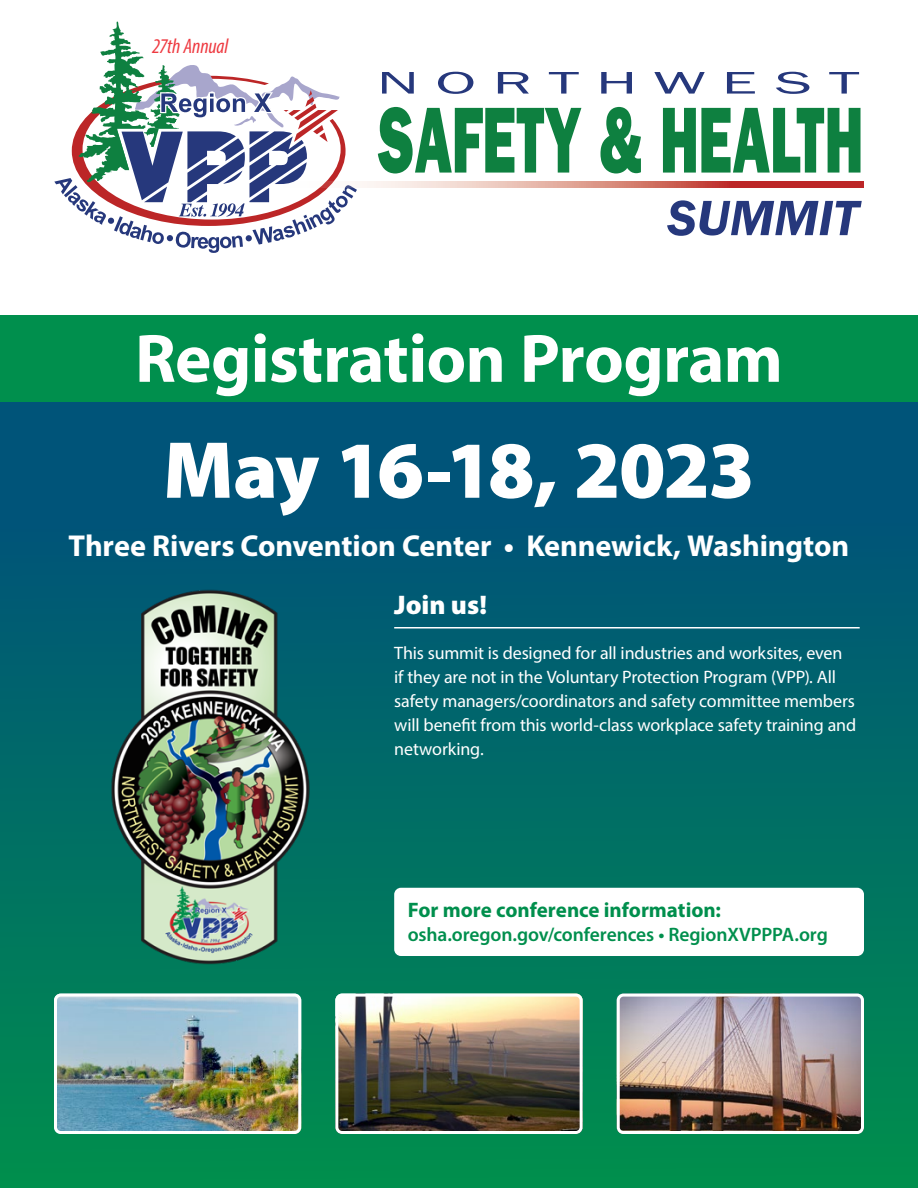
<style>
.page{position:relative;width:918px;height:1188px;background:#fff}
.page>*{position:absolute;margin:0;border:0;box-sizing:border-box;transform-origin:0 0}
.Cover_-_Date{font:900 81.6px "Myriad Pro";letter-spacing:-.03em;color:#fff}
.Cover_-_Registration{font:700 69px "Myriad Pro";letter-spacing:-.01em;color:#fff}
.Cover_-_Location{font:700 30.3px "Myriad Pro";letter-spacing:-.005em;color:#fff}
.Heading_1_Red{font:900 27px "Myriad Pro";color:#fff}
.Heading_1_Red-2{font:700 21px "Myriad Pro";color:#008f4d}
._24th_Annual_Type{font:italic condensed 21px "Myriad Pro";letter-spacing:-.01em;color:#ee3a41}
.Heading_1_Red-3{font:600 19.5px "Myriad Pro";letter-spacing:-.005em;color:#008f4d}
.Cover_-_Copy{font:18px/24px "Myriad Pro";letter-spacing:-.01em;color:#fff}
</style>
<div class="page">
<div style="left:0;top:402px;width:918px;height:786px;background:linear-gradient(to bottom,#004d7f,#018e4d)"></div>
<svg style="left:54px;top:22px;width:303px;height:231px"></svg>
<svg style="left:382px;top:72px;width:32px;height:22px"></svg>
<svg style="left:438px;top:72px;width:35px;height:22px"></svg>
<svg style="left:498px;top:72px;width:31px;height:22px"></svg>
<svg style="left:549px;top:72px;width:30px;height:22px"></svg>
<svg style="left:601px;top:72px;width:31px;height:22px"></svg>
<svg style="left:654px;top:72px;width:51px;height:22px"></svg>
<svg style="left:727px;top:72px;width:28px;height:22px"></svg>
<svg style="left:776px;top:72px;width:33px;height:22px"></svg>
<svg style="left:829px;top:72px;width:30px;height:22px"></svg>
<svg style="left:378px;top:107px;width:203px;height:67px"></svg>
<svg style="left:600px;top:107px;width:41px;height:67px"></svg>
<svg style="left:663px;top:108px;width:198px;height:65px"></svg>
<svg style="left:667px;top:200px;width:195px;height:36px"></svg>
<svg style="left:257px;top:182px;width:607px;height:6px"></svg>
<img style="left:54px;top:994px;width:247px;height:140px">
<div style="left:54px;top:994px;width:247px;height:140px;border:3px solid #fff;border-radius:5px"></div>
<img style="left:335px;top:994px;width:248px;height:140px">
<div style="left:335px;top:994px;width:248px;height:140px;border:3px solid #fff;border-radius:5px"></div>
<img style="left:617px;top:994px;width:247px;height:140px">
<div style="left:617px;top:994px;width:247px;height:140px;border:3px solid #fff;border-radius:5px"></div>
<div style="left:0;top:315px;width:918px;height:87px;background:#008f4d"></div>
<hr style="left:394px;top:627px;width:466px;height:1px;background:#fff">
<img style="left:97px;top:569px;width:230px;height:409px">
<div style="left:394px;top:888px;width:470px;height:68px;background:#fff;border-radius:7px"></div>
<p class="_24th_Annual_Type" style="left:152px;top:34px;width:78px">27th Annual</p>
<p class="Cover_-_Registration" style="left:135px;top:314px;width:649px">Registration Program</p>
<p class="Cover_-_Date" style="left:163px;top:416px;width:593px">May 16-18, 2023</p>
<p class="Cover_-_Location" style="left:69px;top:526px;width:782px">Three Rivers Convention Center • Kennewick, Washington</p>
<p class="Heading_1_Red" style="left:394px;top:587px;width:94px">Join us!</p>
<p class="Cover_-_Copy" style="left:394px;top:640px;width:464px">This summit is designed for all industries and worksites, even if they are not in the Voluntary Protection Program (VPP). All safety managers/coordinators and safety committee members will benefit from this world-class workplace safety training and networking.</p>
<p class="Heading_1_Red-2" style="left:408px;top:896px;width:315px">For more conference information:</p>
<p class="Heading_1_Red-3" style="left:408px;top:922px;width:422px">osha.oregon.gov/conferences • RegionXVPPPA.org</p>
</div>
